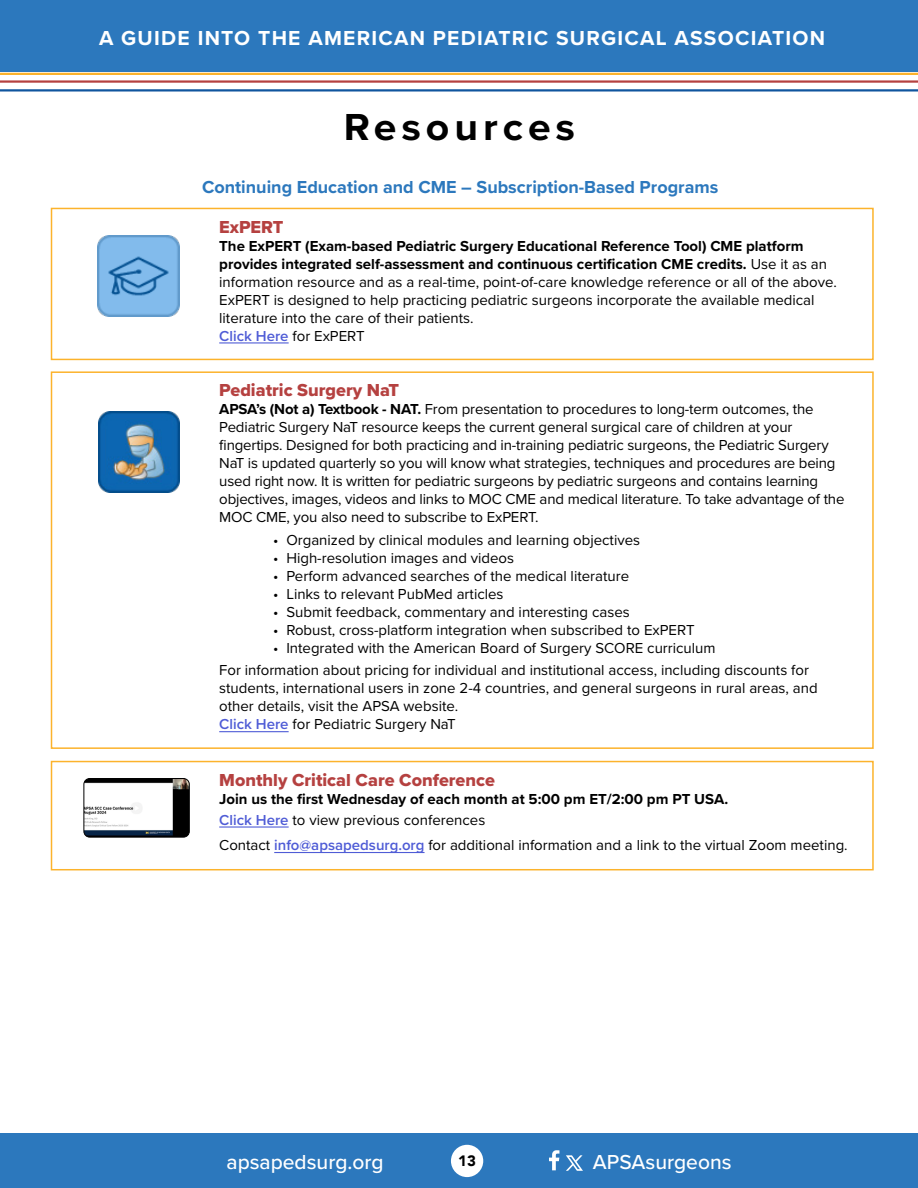
<style>
.page{position:relative;width:918px;height:1188px;background:#fff}
.page>*{position:absolute;margin:0;border:0;box-sizing:border-box;transform-origin:0 0}
.t1{font:700 39px "Proxima Nova";letter-spacing:.12em;color:#000;scale:1.05 1}
.t2{font:700 21px "Proxima Nova";letter-spacing:.06em;color:#fff}
.t3{font:500 21px "Proxima Nova";color:#fff}
.t4{font:18px "Proxima Nova Extrabld";color:#b54140}
.t5{font:700 18px "Proxima Nova";color:#2c78bd}
.t6{font:15px/18px "Proxima Nova";color:#000}
.t7{font:700 15px/21px "Proxima Nova";color:#000}
.t8{font:900 15px "Avenir";color:#000}
.s1{font-weight:700}
.s2{font-weight:600;color:#4f5cd6}
.s3{font-weight:400}
</style>
<div class="page">
<div style="left:0;top:0;width:918px;height:72px;background:#2c78bd"></div>
<hr style="left:0;top:89px;width:918px;height:3px;background:#10559e">
<hr style="left:0;top:80px;width:918px;height:3px;background:#b54140">
<hr style="left:0;top:73px;width:918px;height:2px;background:#fcb32c">
<div style="left:0;top:1133px;width:918px;height:55px;background:#2c78bd"></div>
<div style="left:451px;top:1145px;width:32px;height:32px;background:#fff;border-radius:50%"></div>
<svg style="left:549px;top:1150px;width:10px;height:20px"></svg>
<svg style="left:566px;top:1155px;width:17px;height:16px"></svg>
<div style="left:51px;top:371px;width:823px;height:378px;border:2px solid #fcb32c"></div>
<div style="left:51px;top:208px;width:823px;height:152px;border:2px solid #fcb32c"></div>
<img style="left:98px;top:235px;width:81px;height:81px">
<img style="left:98px;top:412px;width:82px;height:81px">
<hr style="left:219px;top:342px;width:70px;height:1px;background:#4f5cd6">
<hr style="left:219px;top:731px;width:70px;height:1px;background:#4f5cd6">
<div style="left:51px;top:761px;width:823px;height:109px;border:2px solid #fcb32c"></div>
<hr style="left:219px;top:826px;width:70px;height:2px;background:#4f5cd6">
<hr style="left:274px;top:852px;width:151px;height:1px;background:#4f5cd6">
<img style="left:84px;top:779px;width:105px;height:58px">
<div style="left:84px;top:778px;width:105px;height:59px;border:1px solid #000;border-radius:6px"></div>
<p class="t2" style="left:99px;top:23px;width:728px">A GUIDE INTO THE AMERICAN PEDIATRIC SURGICAL ASSOCIATION</p>
<p class="t1" style="left:344px;top:98px;width:222px">Resources</p>
<p class="t5" style="left:202px;top:173px;width:518px">Continuing Education and CME – Subscription-Based Programs</p>
<p class="t4" style="left:219px;top:213px;width:66px">ExPERT</p>
<p class="t6" style="left:219px;top:236px;width:617px"><span class="s1">The ExPERT (Exam-based Pediatric Surgery Educational Reference Tool) CME platform provides integrated self-assessment and continuous certification CME credits.</span> Use it as an information resource and as a real-time, point-of-care knowledge reference or all of the above.<br>ExPERT is designed to help practicing pediatric surgeons incorporate the available medical literature into the care of their patients.<br><span class="s2">Click Here</span> for ExPERT</p>
<p class="t4" style="left:219px;top:377px;width:181px">Pediatric Surgery NaT</p>
<p class="t6" style="left:219px;top:400px;width:627px"><span class="s1">APSA’s (Not a) Textbook - NAT.</span> From presentation to procedures to long-term outcomes, the Pediatric Surgery NaT resource keeps the current general surgical care of children at your fingertips. Designed for both practicing and in-training pediatric surgeons, the Pediatric Surgery NaT is updated quarterly so you will know what strategies, techniques and procedures are being used right now. It is written for pediatric surgeons by pediatric surgeons and contains learning objectives, images, videos and links to MOC CME and medical literature. To take advantage of the MOC CME, you also need to subscribe to ExPERT.</p>
<p class="t6" style="left:273px;top:530px;width:368px">• Organized by clinical modules and learning objectives</p>
<p class="t6" style="left:273px;top:548px;width:242px">• High-resolution images and videos</p>
<p class="t6" style="left:273px;top:566px;width:357px">• Perform advanced searches of the medical literature</p>
<p class="t6" style="left:273px;top:584px;width:232px">• Links to relevant PubMed articles</p>
<p class="t6" style="left:273px;top:602px;width:358px">• Submit feedback, commentary and interesting cases</p>
<p class="t6" style="left:273px;top:620px;width:423px">• Robust, cross-platform integration when subscribed to ExPERT</p>
<p class="t6" style="left:273px;top:638px;width:444px">• Integrated with the American Board of Surgery SCORE curriculum</p>
<p class="t6" style="left:219px;top:661px;width:600px">For information about pricing for individual and institutional access, including discounts for students, international users in zone 2-4 countries, and general surgeons in rural areas, and other details, visit the APSA website.<br><span class="s2">Click Here</span> for Pediatric Surgery NaT</p>
<p class="t4" style="left:219px;top:766px;width:277px">Monthly Critical Care Conference</p>
<p class="t7" style="left:219px;top:788px;width:510px">Join us the first Wednesday of each month at 5:00 pm ET/2:00 pm PT USA.<br><span class="s2">Click Here</span> <span class="s3">to view previous conferences</span></p>
<p class="t6" style="left:219px;top:836px;width:628px">Contact <span class="s2">info@apsapedsurg.org</span> for additional information and a link to the virtual Zoom meeting.</p>
<p class="t3" style="left:226px;top:1147px;width:159px">apsapedsurg.org</p>
<p class="t8" style="left:458px;top:1148px;width:19px">13</p>
<p class="t3" style="left:593px;top:1147px;width:140px">APSAsurgeons</p>
</div>
